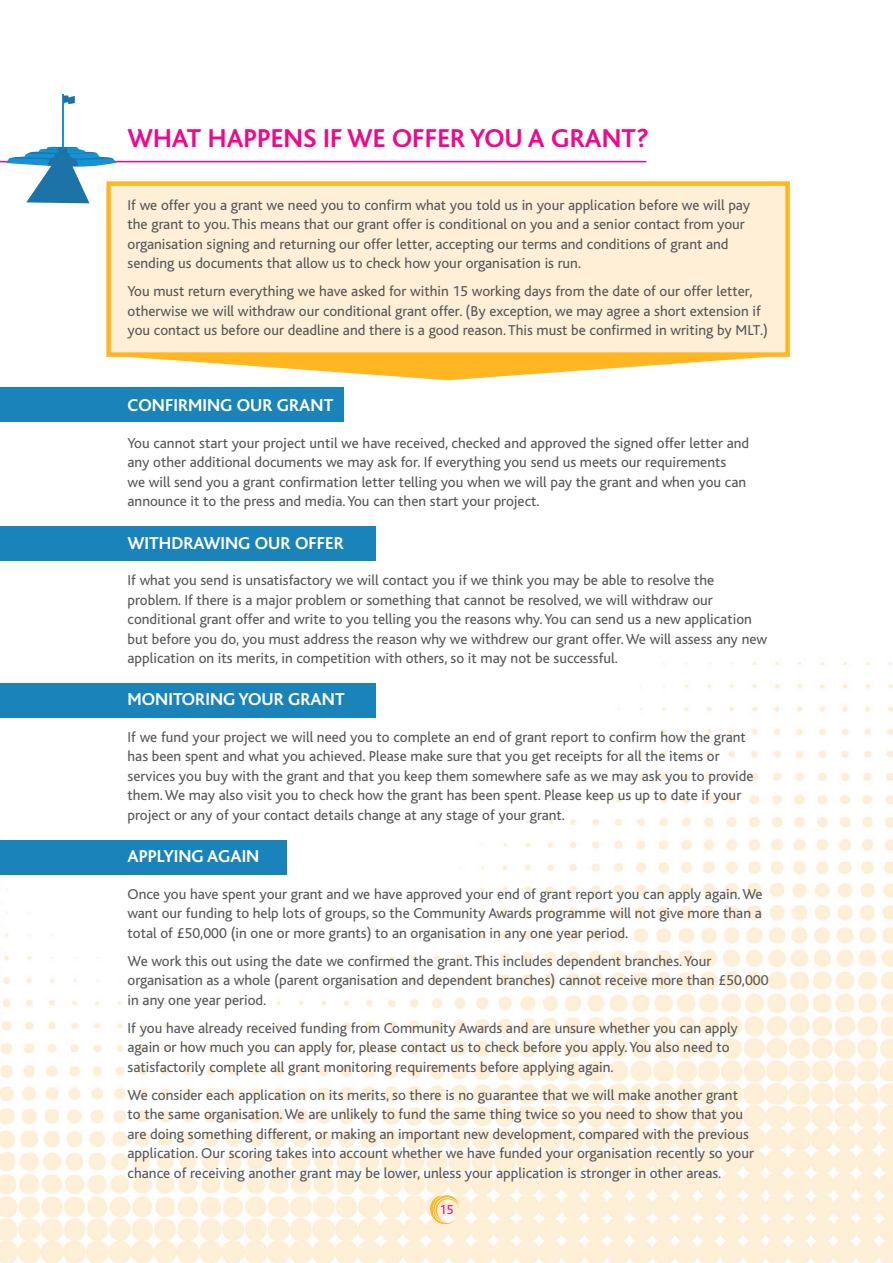
<style>
.page{position:relative;width:893px;height:1263px;background:#fff}
.page>*{position:absolute;margin:0;border:0;box-sizing:border-box;transform-origin:0 0}
.t1{font:700 27px "Bliss";color:#ed088c}
.t2{font:700 18px "Bliss";color:#fff}
.t3{font:15px/19.5px "Bliss";color:#57585a}
.t4{font:13.5px "Bliss";color:#ed088c}
</style>
<div class="page">
<img style="left:0;top:94px;width:893px;height:1169px">
<svg style="left:430px;top:1195px;width:29px;height:29px"></svg>
<div style="left:106px;top:181px;width:684px;height:176px;background:#ffefd6;border:4px solid #ffb620"></div>
<svg style="left:106px;top:355px;width:684px;height:25px"></svg>
<div style="left:0;top:387px;width:343px;height:34px;background:#1a83b9"></div>
<div style="left:0;top:527px;width:376px;height:34px;background:#1a83b9"></div>
<div style="left:0;top:684px;width:376px;height:34px;background:#1a83b9"></div>
<div style="left:0;top:840px;width:286px;height:34px;background:#1a83b9"></div>
<hr style="left:0;top:161px;width:646px;height:1px;background:#ed088c">
<hr style="left:63px;top:94px;width:1px;height:54px;background:#1791d1">
<svg style="left:6px;top:147px;width:111px;height:56px"></svg>
<svg style="left:63px;top:95px;width:12px;height:9px"></svg>
<h1 class="t1" style="left:128px;top:125px;width:523px">WHAT HAPPENS IF WE OFFER YOU A GRANT?</h1>
<p class="t3" style="left:128px;top:195px;width:624px">If we offer you a grant we need you to confirm what you told us in your application before we will pay the grant to you. This means that our grant offer is conditional on you and a senior contact from your organisation signing and returning our offer letter, accepting our terms and conditions of grant and sending us documents that allow us to check how your organisation is run.</p>
<p class="t3" style="left:128px;top:282px;width:642px">You must return everything we have asked for within 15 working days from the date of our offer letter, otherwise we will withdraw our conditional grant offer. (By exception, we may agree a short extension if you contact us before our deadline and there is a good reason. This must be confirmed in writing by MLT.)</p>
<p class="t2" style="left:128px;top:396px;width:207px">CONFIRMING OUR GRANT</p>
<p class="t3" style="left:128px;top:433px;width:623px">You cannot start your project until we have received, checked and approved the signed offer letter and any other additional documents we may ask for. If everything you send us meets our requirements<br>we will send you a grant confirmation letter telling you when we will pay the grant and when you can announce it to the press and media. You can then start your project.</p>
<p class="t2" style="left:128px;top:533px;width:218px">WITHDRAWING OUR OFFER</p>
<p class="t3" style="left:128px;top:571px;width:641px">If what you send is unsatisfactory we will contact you if we think you may be able to resolve the problem. If there is a major problem or something that cannot be resolved, we will withdraw our conditional grant offer and write to you telling you the reasons why. You can send us a new application but before you do, you must address the reason why we withdrew our grant offer. We will assess any new application on its merits, in competition with others, so it may not be successful.</p>
<p class="t2" style="left:128px;top:690px;width:219px">MONITORING YOUR GRANT</p>
<p class="t3" style="left:128px;top:727px;width:627px">If we fund your project we will need you to complete an end of grant report to confirm how the grant has been spent and what you achieved. Please make sure that you get receipts for all the items or services you buy with the grant and that you keep them somewhere safe as we may ask you to provide them. We may also visit you to check how the grant has been spent. Please keep us up to date if your project or any of your contact details change at any stage of your grant.</p>
<p class="t2" style="left:128px;top:847px;width:133px">APPLYING AGAIN</p>
<p class="t3" style="left:128px;top:884px;width:637px;text-align:justify">Once you have spent your grant and we have approved your end of grant report you can apply again. We want our funding to help lots of groups, so the Community Awards programme will not give more than a total of £50,000 (in one or more grants) to an organisation in any one year period.</p>
<p class="t3" style="left:128px;top:951px;width:643px">We work this out using the date we confirmed the grant. This includes dependent branches. Your organisation as a whole (parent organisation and dependent branches) cannot receive more than £50,000 in any one year period.</p>
<p class="t3" style="left:128px;top:1018px;width:612px">If you have already received funding from Community Awards and are unsure whether you can apply again or how much you can apply for, please contact us to check before you apply. You also need to satisfactorily complete all grant monitoring requirements before applying again.</p>
<p class="t3" style="left:128px;top:1085px;width:628px">We consider each application on its merits, so there is no guarantee that we will make another grant to the same organisation. We are unlikely to fund the same thing twice so you need to show that you are doing something different, or making an important new development, compared with the previous application. Our scoring takes into account whether we have funded your organisation recently so your chance of receiving another grant may be lower, unless your application is stronger in other areas.</p>
<p class="t4" style="left:439px;top:1202px;width:16px">15</p>
</div>
